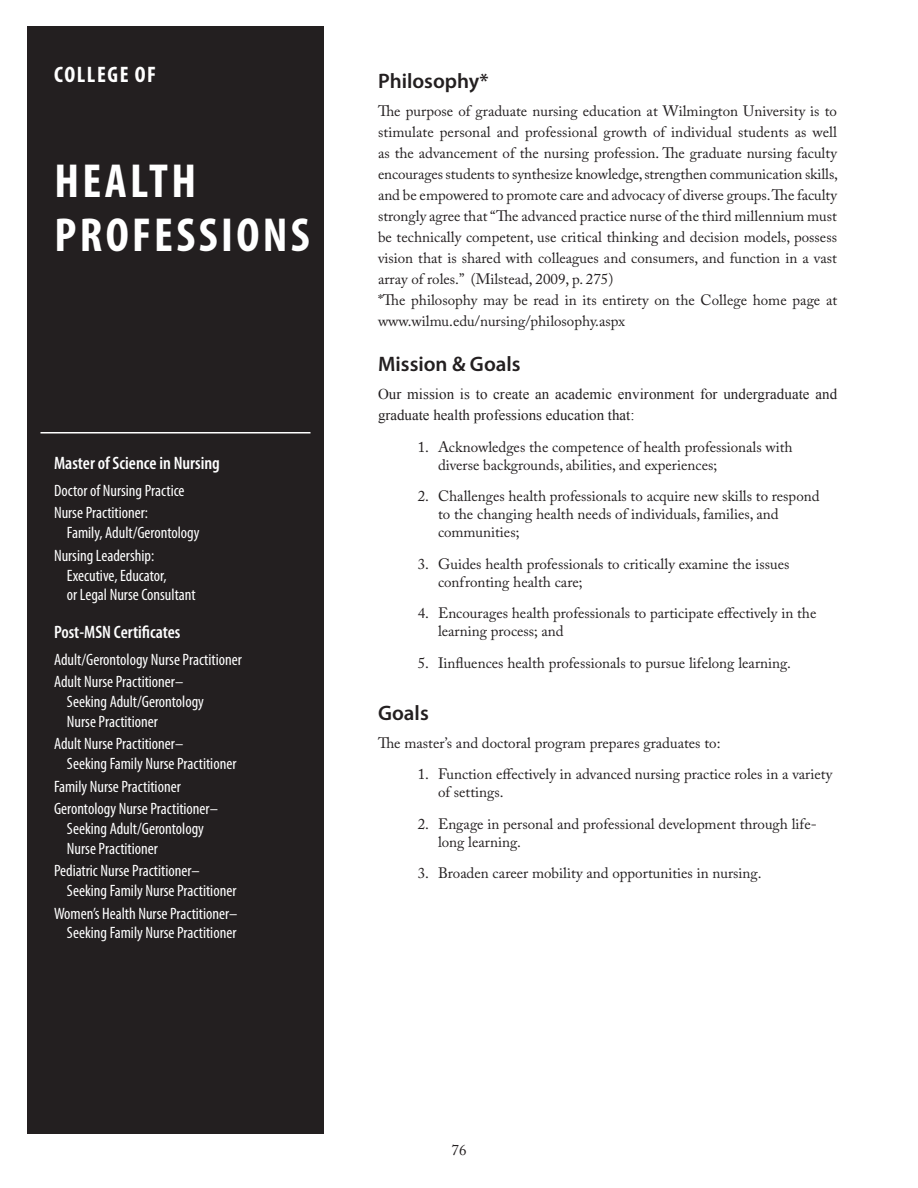
<style>
.page{position:relative;width:918px;height:1188px;background:#fff}
.page>*{position:absolute;margin:0;border:0;box-sizing:border-box;transform-origin:0 0}
.College_Name{font:700 condensed 48px/54px "Myriad Pro";letter-spacing:.07em;color:#fff}
.t1{font:700 condensed 22.5px "Myriad Pro";letter-spacing:.07em;color:#fff}
.heading_2{font:600 21px "Myriad Pro";color:#231f20}
.Degree_Program{font:600 condensed 18px "Myriad Pro";color:#fff}
.Degree_Program_2{font:condensed 16.5px/19.8px "Myriad Pro";color:#fff}
.Body_Text{font:15px/21px "Adobe Caslon Pro";color:#231f20}
.Body_Text-2{font:15px/21px "Times New Roman";letter-spacing:.005em;color:#231f20}
</style>
<div class="page">
<div style="left:27px;top:26px;width:297px;height:1108px;background:#231f20"></div>
<hr style="left:40px;top:432px;width:270px;height:2px;background:#fff">
<h2 class="t1" style="left:54px;top:61px;width:103px">COLLEGE OF</h2>
<p class="heading_2" style="left:378px;top:68px;width:112px">Philosophy*</p>
<p class="Body_Text" style="left:378px;top:100px;width:462px;text-align:justify">The purpose of graduate nursing education at Wilmington University is to stimulate personal and professional growth of individual students as well as the advancement of the nursing profession. The graduate nursing faculty encourages students to synthesize knowledge, strengthen communication skills, and be empowered to promote care and advocacy of diverse groups. The faculty strongly agree that “The advanced practice nurse of the third millennium must be technically competent, use critical thinking and decision models, possess vision that is shared with colleagues and consumers, and function in a vast array of roles.” (Milstead, 2009, p. 275)</p>
<p class="Body_Text" style="left:378px;top:289px;width:461px">*The philosophy may be read in its entirety on the College home page at www.wilmu.edu/nursing/philosophy.aspx</p>
<p class="heading_2" style="left:378px;top:351px;width:144px">Mission &amp; Goals</p>
<p class="Body_Text-2" style="left:378px;top:383px;width:461px">Our mission is to create an academic environment for undergraduate and graduate health professions education that:</p>
<p class="Body_Text" style="left:438px;top:437px;width:356px;line-height:18px;text-indent:-20px">1. Acknowledges the competence of health professionals with diverse backgrounds, abilities, and experiences;</p>
<p class="Body_Text" style="left:438px;top:487px;width:383px;line-height:18px;text-indent:-20px">2. Challenges health professionals to acquire new skills to respond to the changing health needs of individuals, families, and communities;</p>
<p class="Body_Text" style="left:438px;top:554px;width:353px;line-height:18px;text-indent:-20px">3. Guides health professionals to critically examine the issues confronting health care;</p>
<p class="Body_Text" style="left:438px;top:604px;width:380px;line-height:18px;text-indent:-20px">4. Encourages health professionals to participate effectively in the learning process; and</p>
<p class="Body_Text" style="left:418px;top:652px;width:375px">5. Iinfluences health professionals to pursue lifelong learning.</p>
<p class="heading_2" style="left:378px;top:699px;width:52px">Goals</p>
<p class="Body_Text" style="left:378px;top:732px;width:344px">The master’s and doctoral program prepares graduates to:</p>
<p class="Body_Text" style="left:438px;top:765px;width:396px;line-height:18px;text-indent:-20px">1. Function effectively in advanced nursing practice roles in a variety of settings.</p>
<p class="Body_Text" style="left:438px;top:814px;width:380px;line-height:18px;text-indent:-20px">2. Engage in personal and professional development through life&shy;long learning.</p>
<p class="Body_Text" style="left:418px;top:862px;width:345px">3. Broaden career mobility and opportunities in nursing.</p>
<p class="College_Name" style="left:54px;top:153px;width:257px">HEALTH<br>PROFESSIONS</p>
<p class="Degree_Program" style="left:54px;top:452px;width:167px">Master of Science in Nursing</p>
<p class="Degree_Program_2" style="left:54px;top:480px;width:132px">Doctor of Nursing Practice</p>
<p class="Degree_Program_2" style="left:67px;top:503px;width:134px;text-indent:-13px">Nurse Practitioner:<br>Family, Adult/Gerontology</p>
<p class="Degree_Program_2" style="left:67px;top:545px;width:130px;text-indent:-13px">Nursing Leadership:<br>Executive, Educator,<br>or Legal Nurse Consultant</p>
<p class="Degree_Program" style="left:54px;top:621px;width:128px">Post-MSN Certificates</p>
<p class="Degree_Program_2" style="left:54px;top:649px;width:189px">Adult/Gerontology Nurse Practitioner</p>
<p class="Degree_Program_2" style="left:67px;top:672px;width:139px;text-indent:-13px">Adult Nurse Practitioner–<br>Seeking Adult/Gerontology<br>Nurse Practitioner</p>
<p class="Degree_Program_2" style="left:67px;top:734px;width:171px;text-indent:-13px">Adult Nurse Practitioner–<br>Seeking Family Nurse Practitioner</p>
<p class="Degree_Program_2" style="left:54px;top:776px;width:128px">Family Nurse Practitioner</p>
<p class="Degree_Program_2" style="left:67px;top:799px;width:153px;text-indent:-13px">Gerontology Nurse Practitioner–<br>Seeking Adult/Gerontology<br>Nurse Practitioner</p>
<p class="Degree_Program_2" style="left:67px;top:861px;width:171px;text-indent:-13px">Pediatric Nurse Practitioner–<br>Seeking Family Nurse Practitioner</p>
<p class="Degree_Program_2" style="left:54px;top:903px;width:185px;text-align:right">Women’s Health Nurse Practitioner–<br>Seeking Family Nurse Practitioner</p>
<p class="Body_Text" style="left:452px;top:1139px;width:16px">76</p>
</div>
